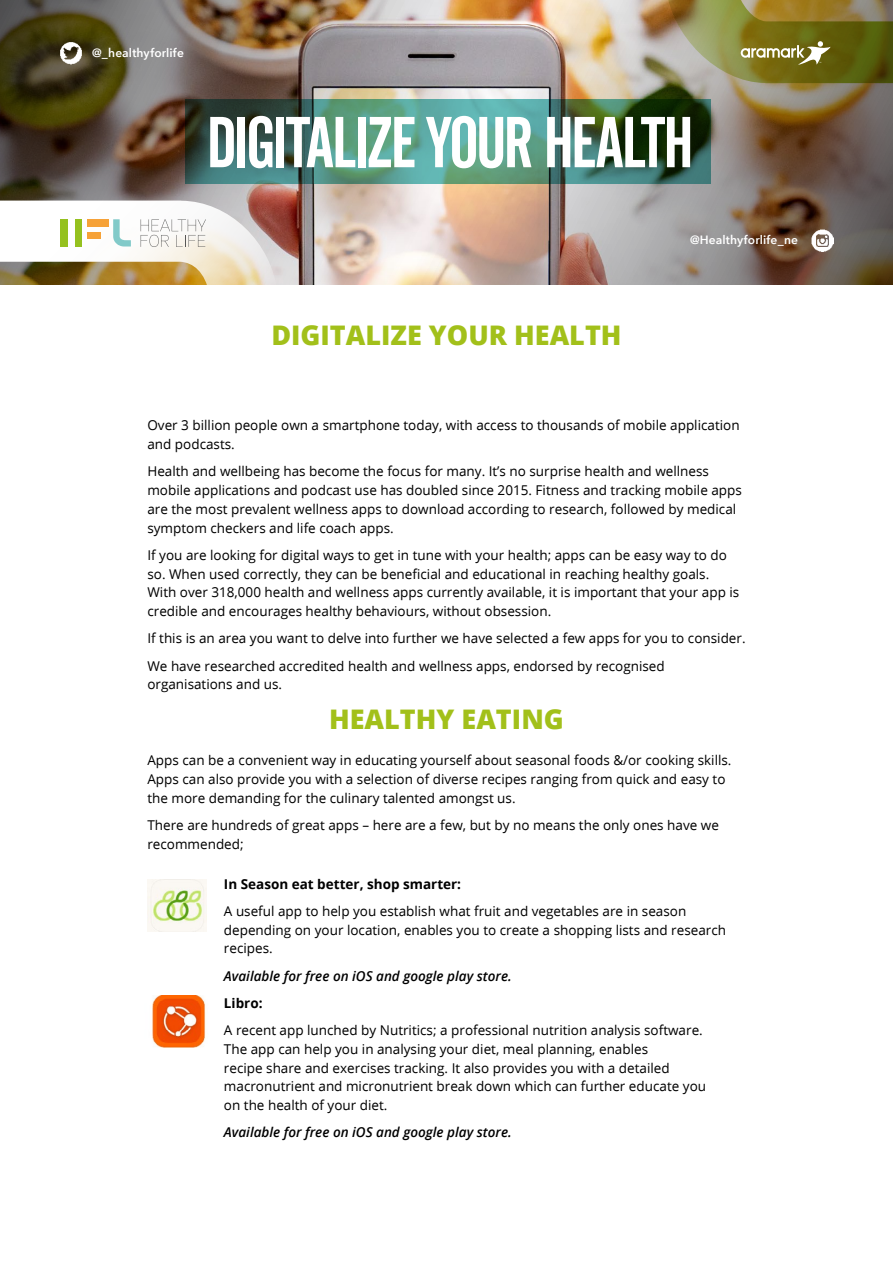
<style>
.page{position:relative;width:893px;height:1263px;background:#fff}
.page>*{position:absolute;margin:0;border:0;box-sizing:border-box;transform-origin:0 0}
.t1{font:71.25px "Alternate Gothic No 2 BT";letter-spacing:-.045em;color:#fff}
.t2{font:800 27px "Open Sans";color:#a2c01a}
.t3{font:13.5px/18.8px "Open Sans";color:#000}
.t4{font:italic 600 13.5px "Open Sans";color:#000}
.t5{font:700 13.5px "Open Sans";color:#000}
.t6{font:600 12px "Avenir Next";letter-spacing:.01em;color:#fff}
</style>
<div class="page">
<img style="left:0;top:0;width:893px;height:285px">
<svg style="left:185px;top:100px;width:525px;height:84px;background:#476"></svg>
<svg style="left:0;top:201px;width:278px;height:84px"></svg>
<svg style="left:666px;top:0;width:227px;height:83px;background:#867f3e"></svg>
<img style="left:147px;top:879px;width:59px;height:52px">
<img style="left:152px;top:995px;width:54px;height:52px">
<img style="left:60px;top:42px;width:22px;height:23px">
<img style="left:812px;top:229px;width:21px;height:22px">
<p class="t6" style="left:92px;top:43px;width:93px">@_healthyforlife</p>
<h1 class="t1" style="left:206px;top:103px;width:489px">DIGITALIZE YOUR HEALTH</h1>
<p class="t6" style="left:690px;top:230px;width:109px">@Healthyforlife_ne</p>
<h2 class="t2" style="left:271px;top:320px;width:352px">DIGITALIZE YOUR HEALTH</h2>
<p class="t3" style="left:147px;top:416px;width:594px">Over 3 billion people own a smartphone today, with access to thousands of mobile application and podcasts.</p>
<p class="t3" style="left:147px;top:462px;width:596px">Health and wellbeing has become the focus for many. It’s no surprise health and wellness mobile applications and podcast use has doubled since 2015. Fitness and tracking mobile apps are the most prevalent wellness apps to download according to research, followed by medical symptom checkers and life coach apps.</p>
<p class="t3" style="left:147px;top:546px;width:593px">If you are looking for digital ways to get in tune with your health; apps can be easy way to do so. When used correctly, they can be beneficial and educational in reaching healthy goals.<br>With over 318,000 health and wellness apps currently available, it is important that your app is credible and encourages healthy behaviours, without obsession.</p>
<p class="t3" style="left:147px;top:625px;width:600px;line-height:27.3px">If this is an area you want to delve into further we have selected a few apps for you to consider.<br>We have researched accredited health and wellness apps, endorsed by recognised</p>
<p class="t3" style="left:147px;top:675px;width:136px">organisations and us.</p>
<h2 class="t2" style="left:329px;top:704px;width:236px">HEALTHY EATING</h2>
<p class="t3" style="left:147px;top:751px;width:586px">Apps can be a convenient way in educating yourself about seasonal foods &amp;/or cooking skills.<br>Apps can also provide you with a selection of diverse recipes ranging from quick and easy to the more demanding for the culinary talented amongst us.</p>
<p class="t3" style="left:147px;top:816px;width:573px">There are hundreds of great apps – here are a few, but by no means the only ones have we recommended;</p>
<p class="t5" style="left:224px;top:876px;width:239px">In Season eat better, shop smarter:</p>
<p class="t3" style="left:224px;top:902px;width:504px">A useful app to help you establish what fruit and vegetables are in season depending on your location, enables you to create a shopping lists and research recipes.</p>
<p class="t4" style="left:224px;top:968px;width:289px">Available for free on iOS and google play store.</p>
<p class="t5" style="left:224px;top:995px;width:40px">Libro:</p>
<p class="t3" style="left:224px;top:1021px;width:484px">A recent app lunched by Nutritics; a professional nutrition analysis software.<br>The app can help you in analysing your diet, meal planning, enables<br>recipe share and exercises tracking. It also provides you with a detailed macronutrient and micronutrient break down which can further educate you on the health of your diet.</p>
<p class="t4" style="left:224px;top:1125px;width:289px">Available for free on iOS and google play store.</p>
</div>
